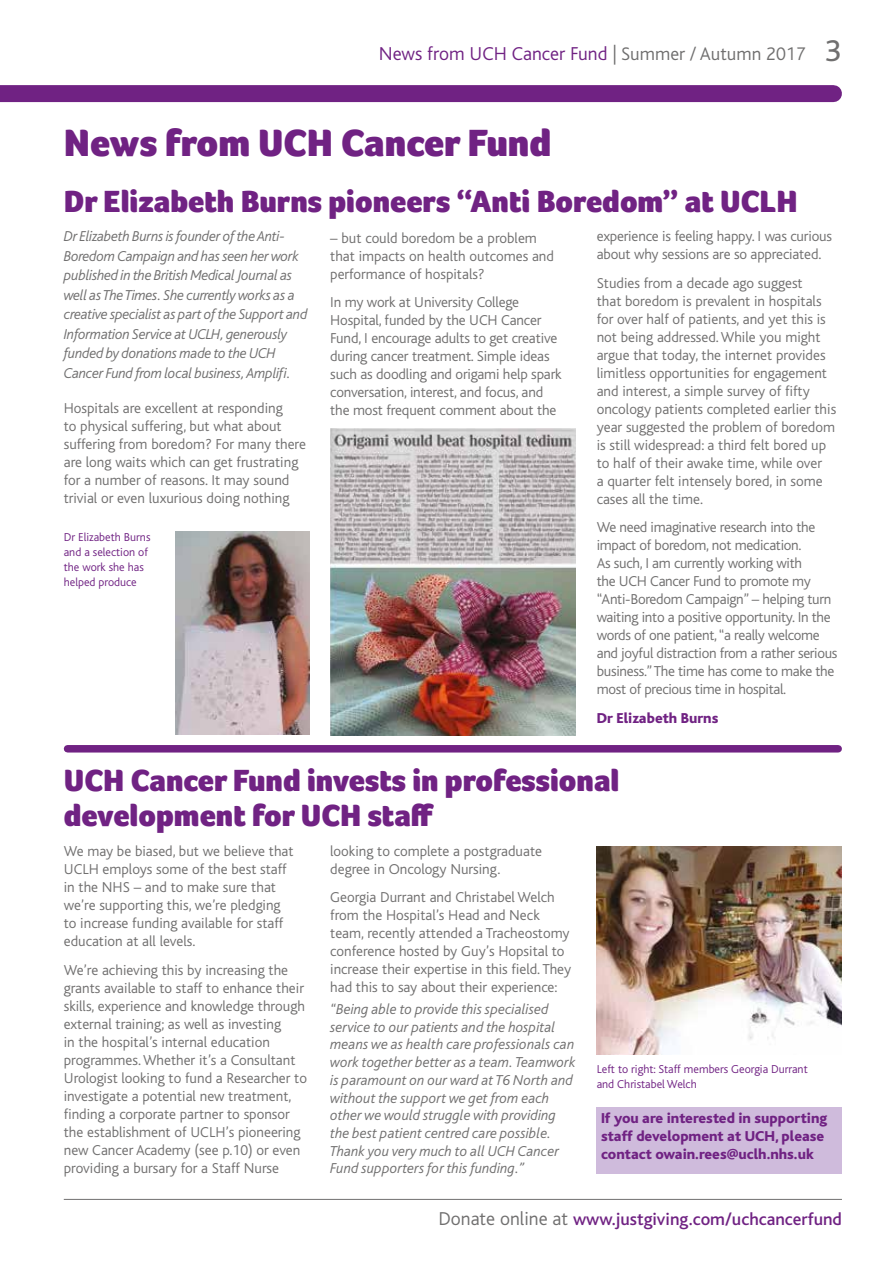
<style>
.page{position:relative;width:893px;height:1263px;background:#fff}
.page>*{position:absolute;margin:0;border:0;box-sizing:border-box;transform-origin:0 0}
.t1{font:900 39px "Foco";color:#702283}
.t2{font:900 31.5px/34.5px "Foco";color:#702283}
.t3{font:300 19.5px "Bliss";color:#702283}
.t4{font:500 18px "Bliss";color:#702283}
.t5{font:300 15px/18px "Bliss";color:#706f6f}
.t6{font:italic 300 15px/17.7px "Bliss";letter-spacing:-.01em;color:#706f6f}
.t7{font:300 15px/18px "Bliss";letter-spacing:-.02em;color:#706f6f}
.t8{font:800 15px/18px "Bliss";color:#702283}
.t9{font:300 12px/15px "Bliss";color:#702283}
.s1{color:#706f6f}
.s2{font-size:19.05px;color:#706f6f}
.s3{font-weight:400;font-size:31.5px;color:#706f6f}
.s4{font-weight:300;font-size:19.5px;color:#706f6f}
</style>
<div class="page">
<div style="left:0;top:85px;width:833px;height:17px;background:#702283"></div>
<hr style="left:64px;top:1199px;width:778px;height:1px;background:#706f6f">
<div style="left:597px;top:1107px;width:245px;height:67px;background:#cfbbdc"></div>
<img style="left:597px;top:846px;width:245px;height:208px">
<div style="left:68px;top:745px;width:770px;height:7px;background:#702283"></div>
<img style="left:330px;top:428px;width:245px;height:308px">
<img style="left:176px;top:531px;width:133px;height:203px">
<h3 class="t3" style="left:379px;top:43px;width:464px">News from UCH Cancer Fund <span class="s1">|</span> <span class="s2">Summer / Autumn 2017</span> <span class="s3">3</span></h3>
<h1 class="t1" style="left:64px;top:120px;width:489px">News from UCH Cancer Fund</h1>
<h2 class="t2" style="left:64px;top:184px;width:735px">Dr Elizabeth Burns pioneers “Anti Boredom” at UCLH</h2>
<p class="t6" style="left:64px;top:227px;width:245px;line-height:19.5px">Dr Elizabeth Burns is founder of the Anti-Boredom Campaign and has seen her work published in the British Medical Journal as well as The Times. She currently works as a creative specialist as part of the Support and Information Service at UCLH, generously funded by donations made to the UCH Cancer Fund from local business, Amplifi.</p>
<p class="t5" style="left:64px;top:399px;width:244px">Hospitals are excellent at responding<br>to physical suffering, but what about suffering from boredom? For many there are long waits which can get frustrating for a number of reasons. It may sound trivial or even luxurious doing nothing</p>
<p class="t9" style="left:64px;top:529px;width:88px">Dr Elizabeth Burns and a selection of the work she has helped produce</p>
<p class="t5" style="left:330px;top:229px;width:225px">– but could boredom be a problem that impacts on health outcomes and performance of hospitals?</p>
<p class="t5" style="left:330px;top:293px;width:233px">In my work at University College Hospital, funded by the UCH Cancer Fund, I encourage adults to get creative during cancer treatment. Simple ideas such as doodling and origami help spark conversation, interest, and focus, and the most frequent comment about the</p>
<p class="t5" style="left:597px;top:227px;width:237px">experience is feeling happy. I was curious about why sessions are so appreciated.</p>
<p class="t5" style="left:597px;top:274px;width:241px">Studies from a decade ago suggest<br>that boredom is prevalent in hospitals for over half of patients, and yet this is not being addressed. While you might argue that today, the internet provides limitless opportunities for engagement and interest, a simple survey of fifty oncology patients completed earlier this year suggested the problem of boredom is still widespread: a third felt bored up to half of their awake time, while over<br>a quarter felt intensely bored, in some cases all the time.</p>
<p class="t7" style="left:597px;top:519px;width:242px">We need imaginative research into the impact of boredom, not medication.<br>As such, I am currently working with<br>the UCH Cancer Fund to promote my “Anti-Boredom Campaign” – helping turn waiting into a positive opportunity. In the words of one patient, “a really welcome and joyful distraction from a rather serious business.” The time has come to make the most of precious time in hospital.</p>
<p class="t8" style="left:597px;top:709px;width:123px">Dr Elizabeth Burns</p>
<h2 class="t2" style="left:64px;top:763px;width:557px">UCH Cancer Fund invests in professional development for UCH staff</h2>
<p class="t5" style="left:64px;top:843px;width:231px">We may be biased, but we believe that UCLH employs some of the best staff in the NHS – and to make sure that we’re supporting this, we’re pledging to increase funding available for staff education at all levels.</p>
<p class="t5" style="left:64px;top:961px;width:245px">We’re achieving this by increasing the grants available to staff to enhance their skills, experience and knowledge through external training; as well as investing<br>in the hospital’s internal education programmes. Whether it’s a Consultant Urologist looking to fund a Researcher to investigate a potential new treatment, finding a corporate partner to sponsor the establishment of UCLH’s pioneering new Cancer Academy (see p.10) or even providing a bursary for a Staff Nurse</p>
<p class="t5" style="left:330px;top:843px;width:213px">looking to complete a postgraduate degree in Oncology Nursing.</p>
<p class="t5" style="left:330px;top:888px;width:242px">Georgia Durrant and Christabel Welch from the Hospital’s Head and Neck team, recently attended a Tracheostomy conference hosted by Guy’s Hopsital to increase their expertise in this field. They had this to say about their experience:</p>
<p class="t6" style="left:330px;top:1001px;width:247px">“Being able to provide this specialised service to our patients and the hospital means we as health care professionals can work together better as a team. Teamwork is paramount on our ward at T6 North and without the support we get from each other we would struggle with providing the best patient centred care possible.<br>Thank you very much to all UCH Cancer Fund supporters for this funding.”</p>
<p class="t9" style="left:597px;top:1062px;width:213px">Left to right: Staff members Georgia Durrant and Christabel Welch</p>
<p class="t8" style="left:601px;top:1109px;width:228px">If you are interested in supporting staff development at UCH, please contact owain.rees@uclh.nhs.uk</p>
<p class="t4" style="left:439px;top:1210px;width:405px"><span class="s4">Donate online at</span> www.justgiving.com/uchcancerfund</p>
</div>
